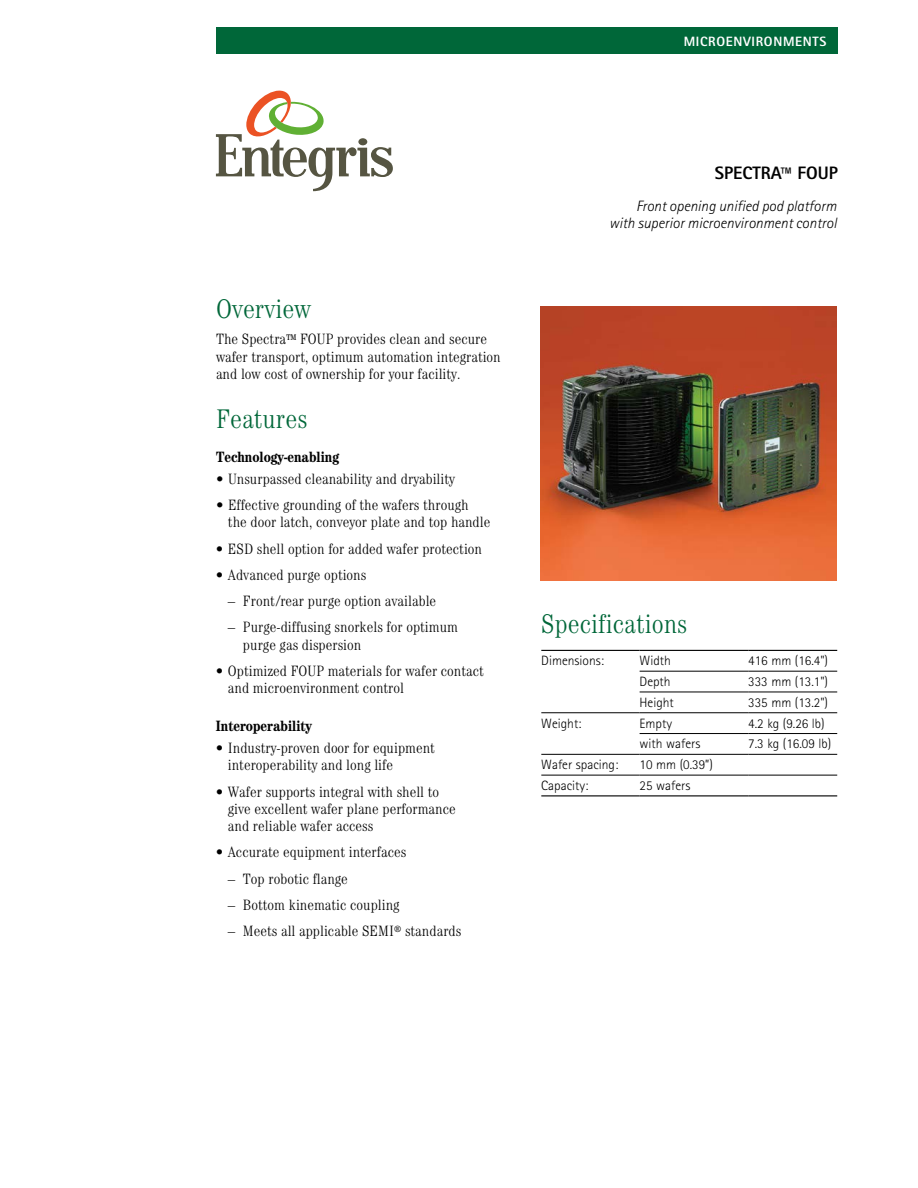
<style>
.page{position:relative;width:918px;height:1188px;background:#fff}
.page>*{position:absolute;margin:0;border:0;box-sizing:border-box;transform-origin:0 0}
.t1{font:300 condensed 27px "Century";color:#006739}
.t2{font:800 18px "Rotis Sans Serif";color:#000}
.t3{font:300 condensed 15px/17.2px "Century";color:#000}
.t4{font:italic 300 15px/16.5px "Rotis Sans Serif";color:#000;text-align:right}
.t5{font:700 condensed 15px "Century";color:#000}
.t6{font:300 13.5px "Rotis Sans Serif";color:#000}
.t7{font:800 13.5px "Rotis Sans Serif";letter-spacing:.05em;color:#fff}
.s1{font-size:21px}
</style>
<div class="page">
<svg style="left:216px;top:91px;width:177px;height:100px"></svg>
<div style="left:216px;top:27px;width:621px;height:27px;background:#006739"></div>
<hr style="left:748px;top:692px;width:89px;height:1px;background:#000">
<hr style="left:640px;top:712px;width:108px;height:1px;background:#000">
<hr style="left:748px;top:712px;width:89px;height:1px;background:#000">
<hr style="left:640px;top:733px;width:108px;height:1px;background:#000">
<hr style="left:748px;top:733px;width:89px;height:1px;background:#000">
<hr style="left:640px;top:754px;width:108px;height:1px;background:#000">
<hr style="left:748px;top:754px;width:89px;height:1px;background:#000">
<hr style="left:640px;top:671px;width:108px;height:1px;background:#000">
<hr style="left:748px;top:671px;width:89px;height:1px;background:#000">
<hr style="left:640px;top:692px;width:108px;height:1px;background:#000">
<hr style="left:541px;top:712px;width:99px;height:1px;background:#000">
<hr style="left:541px;top:754px;width:99px;height:1px;background:#000">
<hr style="left:541px;top:650px;width:99px;height:1px;background:#000">
<hr style="left:640px;top:650px;width:108px;height:1px;background:#000">
<hr style="left:748px;top:650px;width:89px;height:1px;background:#000">
<hr style="left:541px;top:775px;width:99px;height:1px;background:#000">
<hr style="left:640px;top:775px;width:108px;height:1px;background:#000">
<hr style="left:748px;top:775px;width:89px;height:1px;background:#000">
<hr style="left:541px;top:795px;width:99px;height:1px;background:#000">
<hr style="left:640px;top:795px;width:108px;height:1px;background:#000">
<hr style="left:748px;top:795px;width:89px;height:1px;background:#000">
<img style="left:540px;top:306px;width:297px;height:274px">
<p class="t7" style="left:684px;top:33px;width:142px">MICROENVIRONMENTS</p>
<h1 class="t1" style="left:216px;top:293px;width:96px">Overview</h1>
<p class="t3" style="left:216px;top:330px;width:286px">The Spectra<sup>TM</sup> FOUP provides clean and secure wafer transport, optimum automation integration and low cost of ownership for your facility.</p>
<h1 class="t1" style="left:216px;top:403px;width:93px">Features</h1>
<p class="t5" style="left:216px;top:448px;width:125px">Technology-enabling</p>
<p class="t3" style="left:216px;top:470px;width:240px">• Unsurpassed cleanability and dryability</p>
<p class="t3" style="left:228px;top:496px;width:264px;text-indent:-12px">• Effective grounding of the wafers through the door latch, conveyor plate and top handle</p>
<p class="t3" style="left:216px;top:540px;width:268px">• ESD shell option for added wafer protection</p>
<p class="t3" style="left:216px;top:566px;width:152px">• Advanced purge options</p>
<p class="t3" style="left:228px;top:592px;width:210px">– Front /rear purge option available</p>
<p class="t3" style="left:243px;top:618px;width:217px;text-indent:-15px">– Purge-diffusing snorkels for optimum purge gas dispersion</p>
<p class="t3" style="left:228px;top:662px;width:258px;text-indent:-12px">• Optimized FOUP materials for wafer contact and microenvironment control</p>
<p class="t5" style="left:216px;top:717px;width:98px">Interoperability</p>
<p class="t3" style="left:228px;top:739px;width:209px;text-indent:-12px">• Industry-proven door for equipment interoperability and long life</p>
<p class="t3" style="left:228px;top:783px;width:229px;text-indent:-12px">• Wafer supports integral with shell to give excellent wafer plane performance and reliable wafer access</p>
<p class="t3" style="left:216px;top:843px;width:192px">• Accurate equipment interfaces</p>
<p class="t3" style="left:228px;top:870px;width:122px">– Top robotic flange</p>
<p class="t3" style="left:228px;top:896px;width:173px">– Bottom kinematic coupling</p>
<p class="t3" style="left:228px;top:922px;width:235px">– Meets all applicable SEMI<sup>®</sup> standards</p>
<p class="t2" style="left:715px;top:162px;width:123px">SPECTRA<span class="s1">™</span> FOUP</p>
<p class="t4" style="left:609px;top:198px;width:229px">Front opening unified pod platform with superior microenvironment control</p>
<h1 class="t1" style="left:541px;top:608px;width:147px">Specifications</h1>
<p class="t6" style="left:541px;top:653px;width:64px">Dimensions:</p>
<p class="t6" style="left:640px;top:653px;width:33px">Width</p>
<p class="t6" style="left:748px;top:653px;width:81px">416 mm (16.4")</p>
<p class="t6" style="left:640px;top:674px;width:32px">Depth</p>
<p class="t6" style="left:748px;top:674px;width:81px">333 mm (13.1")</p>
<p class="t6" style="left:640px;top:694px;width:36px">Height</p>
<p class="t6" style="left:748px;top:694px;width:81px">335 mm (13.2")</p>
<p class="t6" style="left:541px;top:715px;width:42px">Weight:</p>
<p class="t6" style="left:640px;top:715px;width:34px">Empty</p>
<p class="t6" style="left:748px;top:715px;width:78px">4.2 kg (9.26 lb)</p>
<p class="t6" style="left:640px;top:736px;width:62px">with wafers</p>
<p class="t6" style="left:748px;top:736px;width:84px">7.3 kg (16.09 lb)</p>
<p class="t6" style="left:541px;top:757px;width:79px">Wafer spacing:</p>
<p class="t6" style="left:640px;top:757px;width:75px">10 mm (0.39”)</p>
<p class="t6" style="left:541px;top:778px;width:49px">Capacity:</p>
<p class="t6" style="left:640px;top:778px;width:52px">25 wafers</p>
</div>
